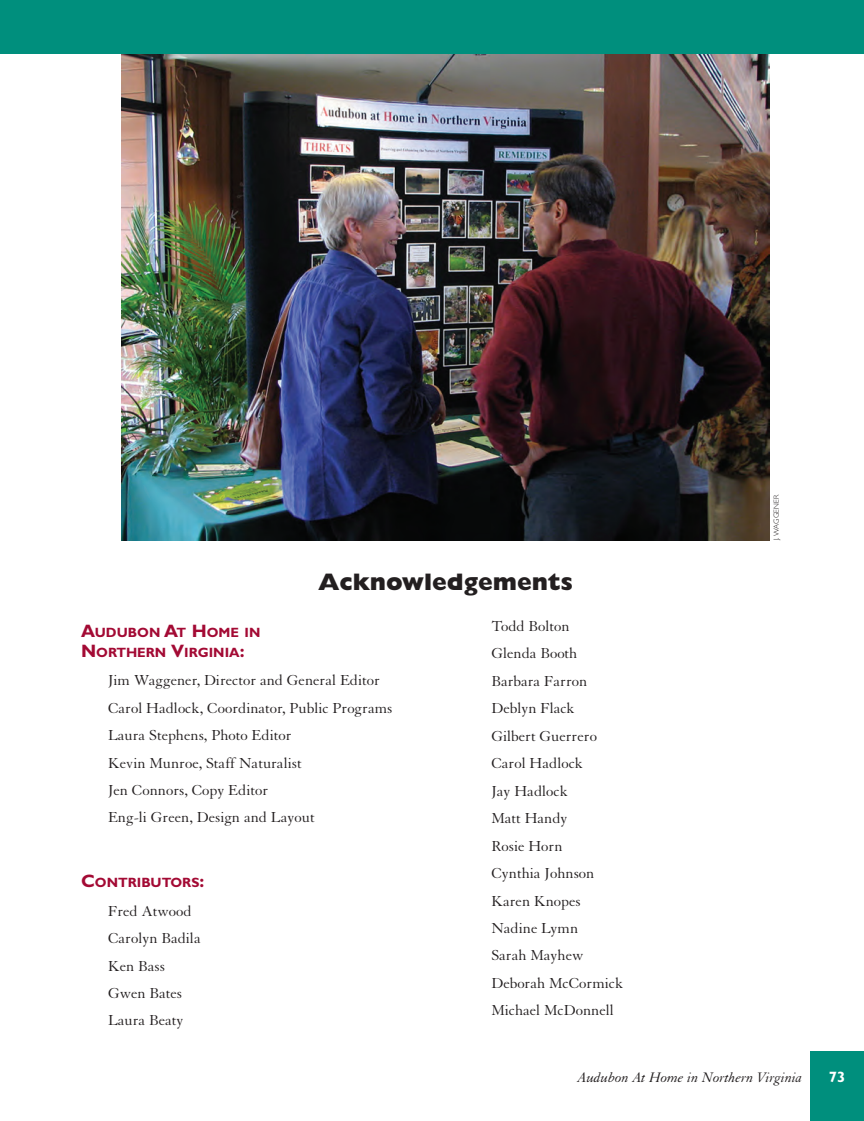
<style>
.page{position:relative;width:864px;height:1121px;background:#fff}
.page>*{position:absolute;margin:0;border:0;box-sizing:border-box;transform-origin:0 0}
.t1{font:800 24px "Gill Sans";color:#231f20}
.t2{font:15.75px/27.5px "Granjon";color:#231f20}
.t3{font:italic 15px "Granjon";color:#231f20}
.t4{font:700 15px "Gill Sans";color:#fff}
.t5{font:700 13.5px/19.5px "Gill Sans";color:#a30a34}
.t6{font:300 7.5px "Gill Sans";letter-spacing:.015em;color:#231f20}
.s1{font-size:18px}
</style>
<div class="page">
<img style="left:122px;top:54px;width:648px;height:486px">
<div style="left:810px;top:1050px;width:54px;height:70px;background:#008f7d"></div>
<div style="left:0;top:0;width:864px;height:54px;background:#008f7d"></div>
<h1 class="t1" style="left:318px;top:572px;width:256px">Acknowledgements</h1>
<p class="t5" style="left:81px;top:624px;width:181px"><span class="s1">A</span>UDUBON <span class="s1">A</span>T <span class="s1">H</span>OME IN<br><span class="s1">N</span>ORTHERN <span class="s1">V</span>IRGINIA<span class="s1">:</span></p>
<p class="t2" style="left:108px;top:668px;width:286px">Jim Waggener, Director and General Editor Carol Hadlock, Coordinator, Public Programs Laura Stephens, Photo Editor<br>Kevin Munroe, Staff Naturalist<br>Jen Connors, Copy Editor<br>Eng- li Green, Design and Layout</p>
<p class="t5" style="left:81px;top:874px;width:125px"><span class="s1">C</span>ONTRIBUTORS<span class="s1">:</span></p>
<p class="t2" style="left:108px;top:898px;width:94px">Fred Atwood<br>Carolyn Badila<br>Ken Bass<br>Gwen Bates<br>Laura Beaty</p>
<p class="t2" style="left:491px;top:613px;width:134px">Todd Bolton<br>Glenda Booth<br>Barbara Farron<br>Deblyn Flack<br>Gilbert Guerrero<br>Carol Hadlock<br>Jay Hadlock<br>Matt Handy<br>Rosie Horn<br>Cynthia Johnson<br>Karen Knopes<br>Nadine Lymn<br>Sarah Mayhew<br>Deborah McCormick<br>Michael McDonnell</p>
<p class="t6" style="left:774px;top:540px;width:47px;rotate:-90deg">J. WAGGENER</p>
<p class="t3" style="left:578px;top:1072px;width:226px">Audubon At Home in Northern Virginia</p>
<p class="t4" style="left:829px;top:1071px;width:18px">73</p>
</div>
